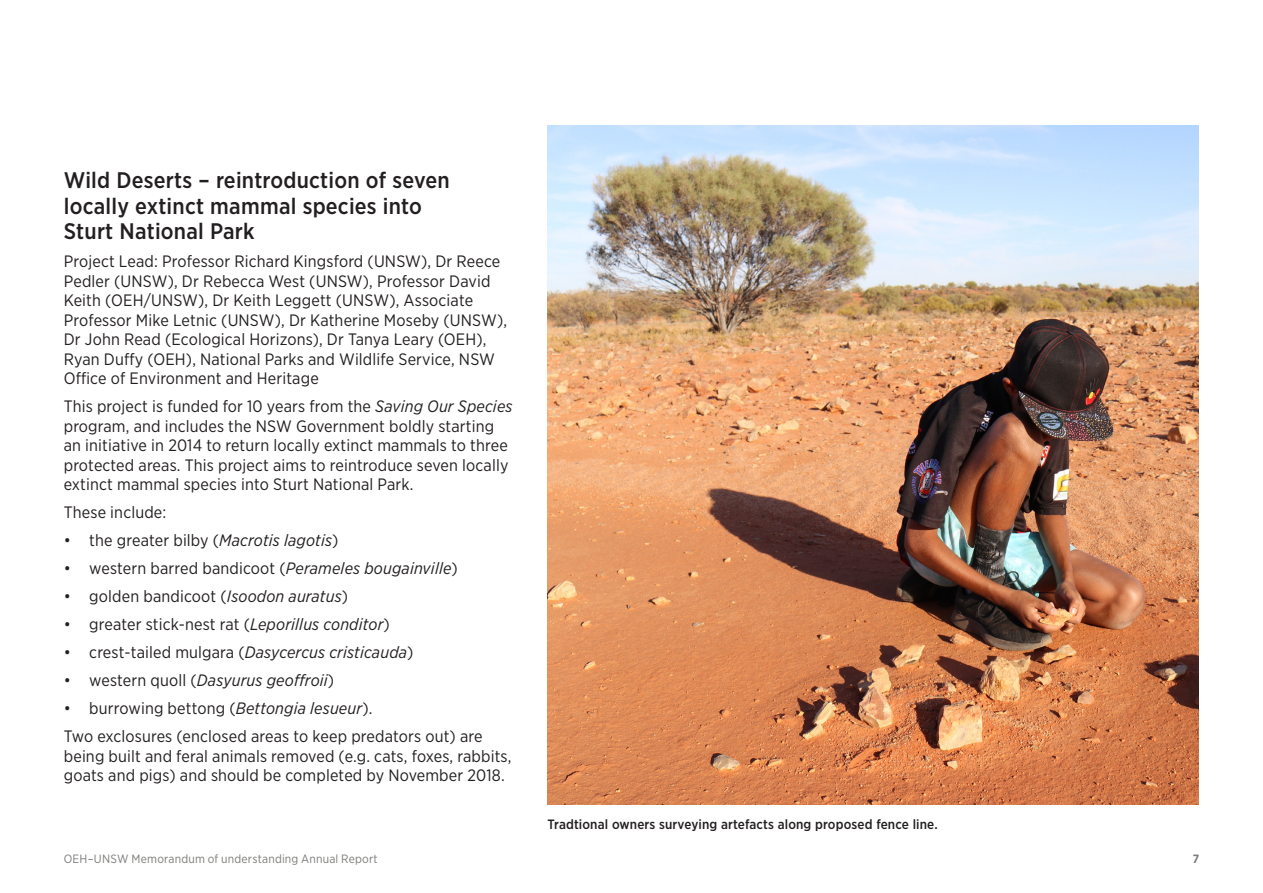
<style>
.page{position:relative;width:1263px;height:893px;background:#fff}
.page>*{position:absolute;margin:0;border:0;box-sizing:border-box;transform-origin:0 0}
._05_Heading_2{font:500 22.5px/25.5px "Gotham Narrow";letter-spacing:.01em;color:#231f20}
._08_Body_copy{font:16.5px/19.5px "Gotham Narrow";letter-spacing:.01em;color:#231f20}
.t1{font:italic 16.5px "Gotham Narrow";letter-spacing:.01em;color:#231f20}
.Figure_caption{font:500 13.5px "Gotham Narrow";letter-spacing:.01em;color:#231f20}
.t2{font:12px "Gotham Narrow";letter-spacing:.015em;color:#7d7d7b}
.t3{font:700 12px "Gotham Narrow";color:#7d7d7b}
.s1{font-style:italic}
.s2{font-style:normal}
</style>
<div class="page">
<img style="left:547px;top:125px;width:652px;height:679px">
<h2 class="_05_Heading_2" style="left:64px;top:167px;width:387px">Wild Deserts – reintroduction of seven locally extinct mammal species into<br>Sturt National Park</h2>
<p class="_08_Body_copy" style="left:64px;top:251px;width:445px">Project Lead: Professor Richard Kingsford (UNSW), Dr Reece Pedler (UNSW), Dr Rebecca West (UNSW), Professor David Keith (OEH/UNSW), Dr Keith Leggett (UNSW), Associate Professor Mike Letnic (UNSW), Dr Katherine Moseby (UNSW), Dr John Read (Ecological Horizons), Dr Tanya Leary (OEH), Ryan Duffy (OEH), National Parks and Wildlife Service, NSW Office of Environment and Heritage</p>
<p class="_08_Body_copy" style="left:64px;top:396px;width:450px">This project is funded for 10 years from the <span class="s1">Saving Our Species </span>program, and includes the NSW Government boldly starting an initiative in 2014 to return locally extinct mammals to three protected areas. This project aims to reintroduce seven locally extinct mammal species into Sturt National Park.</p>
<p class="_08_Body_copy" style="left:64px;top:502px;width:104px">These include:</p>
<p class="_08_Body_copy" style="left:64px;top:530px;width:276px">• the greater bilby (<span class="s1">Macrotis lagotis</span>)</p>
<p class="_08_Body_copy" style="left:64px;top:558px;width:396px">• western barred bandicoot (<span class="s1">Perameles bougainville</span>)</p>
<p class="_08_Body_copy" style="left:64px;top:586px;width:286px">• golden bandicoot (<span class="s1">Isoodon auratus</span>)</p>
<p class="_08_Body_copy" style="left:64px;top:614px;width:328px">• greater stick-nest rat (<span class="s1">Leporillus conditor</span>)</p>
<p class="_08_Body_copy" style="left:64px;top:642px;width:351px">• crest-tailed mulgara (<span class="s1">Dasycercus cristicauda</span>)</p>
<p class="t1" style="left:64px;top:670px;width:272px"><span class="s2">• western quoll (</span>Dasyurus geoffroii<span class="s2">)</span></p>
<p class="_08_Body_copy" style="left:64px;top:698px;width:310px">• burrowing bettong (<span class="s1">Bettongia lesueur</span>).</p>
<p class="_08_Body_copy" style="left:64px;top:726px;width:449px">Two exclosures (enclosed areas to keep predators out) are being built and feral animals removed (e.g. cats, foxes, rabbits, goats and pigs) and should be completed by November 2018.</p>
<p class="Figure_caption" style="left:547px;top:816px;width:392px">Tradtional owners surveying artefacts along proposed fence line.</p>
<p class="t2" style="left:64px;top:851px;width:315px">OEH–UNSW Memorandum of understanding Annual Report</p>
<p class="t3" style="left:1193px;top:851px;width:8px">7</p>
</div>
